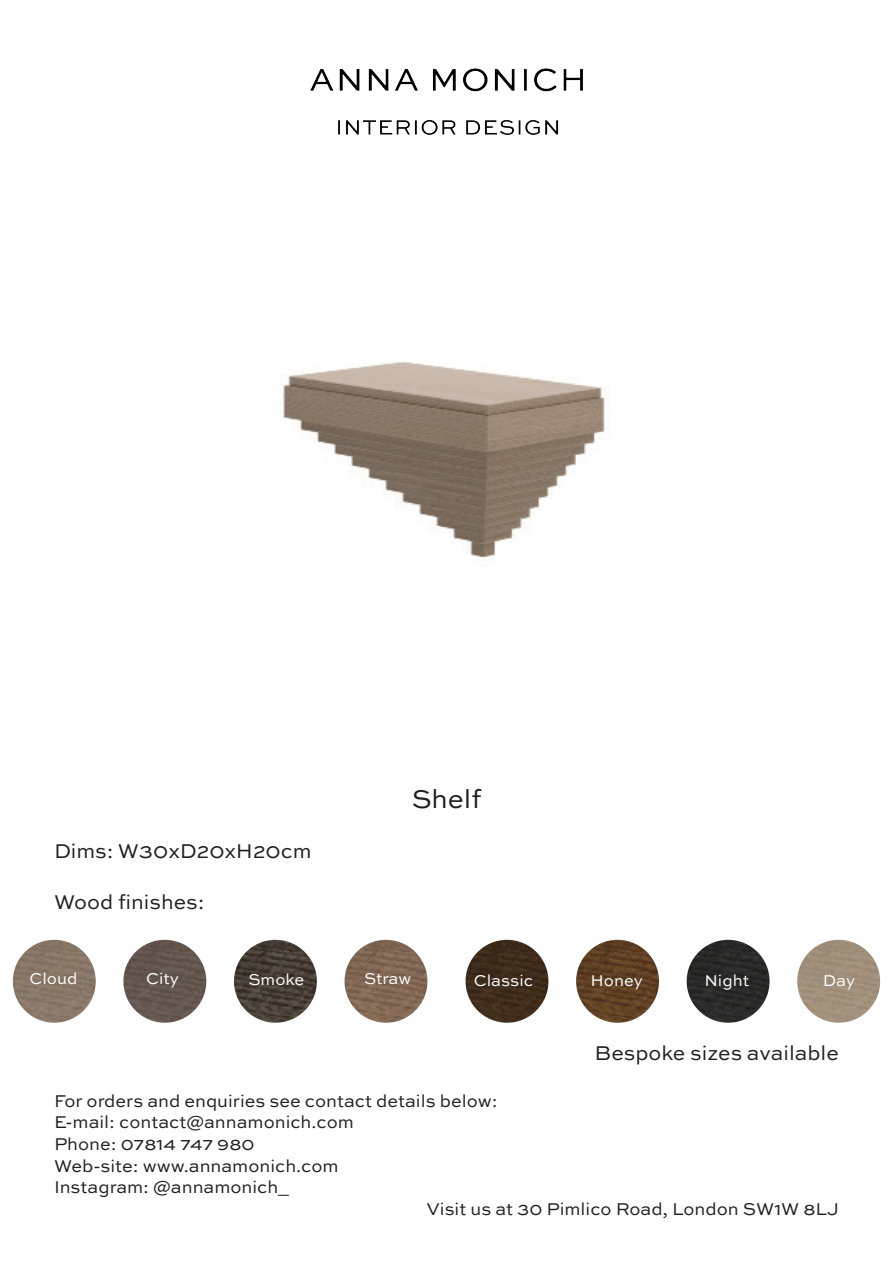
<style>
.page{position:relative;width:893px;height:1263px;background:#fff}
.page>*{position:absolute;margin:0;border:0;box-sizing:border-box;transform-origin:0 0}
.t1{font:27px "Sweet Sans Pro";color:#231f20}
.t2{font:21px "Sweet Sans Pro";color:#231f20}
.t3{font:18px "Sweet Sans Pro";color:#231f20}
.t4{font:16.5px "Sweet Sans Pro";color:#fff}
</style>
<div class="page">
<img style="left:310px;top:68px;width:273px;height:67px">
<img style="left:281px;top:362px;width:327px;height:197px">
<img style="left:13px;top:940px;width:83px;height:83px;border-radius:41px">
<img style="left:123px;top:940px;width:83px;height:83px;border-radius:41px">
<img style="left:234px;top:940px;width:83px;height:83px;border-radius:41px">
<img style="left:344px;top:940px;width:83px;height:83px;border-radius:41px">
<img style="left:466px;top:940px;width:82px;height:83px;border-radius:41px">
<img style="left:576px;top:940px;width:83px;height:83px;border-radius:41px">
<img style="left:687px;top:940px;width:83px;height:83px;border-radius:41px">
<div style="left:797px;top:940px;width:83px;height:83px;background:#a0907b;border-radius:41px"></div>
<p class="t2" style="left:54px;top:836px;width:259px">Dims: W30xD20xH20cm</p>
<p class="t2" style="left:54px;top:887px;width:152px">Wood finishes:</p>
<h1 class="t1" style="left:412px;top:779px;width:71px">Shelf</h1>
<p class="t4" style="left:29px;top:967px;width:49px">Cloud</p>
<p class="t4" style="left:146px;top:967px;width:34px">City</p>
<p class="t4" style="left:248px;top:968px;width:57px">Smoke</p>
<p class="t4" style="left:364px;top:967px;width:49px">Straw</p>
<p class="t4" style="left:474px;top:969px;width:61px">Classic</p>
<p class="t4" style="left:591px;top:969px;width:54px">Honey</p>
<p class="t4" style="left:704px;top:968px;width:46px">Night</p>
<p class="t4" style="left:823px;top:968px;width:34px">Day</p>
<p class="t2" style="left:594px;top:1038px;width:246px">Bespoke sizes available</p>
<p class="t3" style="left:54px;top:1088px;width:445px">For orders and enquiries see contact details below:</p>
<p class="t3" style="left:54px;top:1109px;width:301px">E-mail: contact@annamonich.com</p>
<p class="t3" style="left:54px;top:1131px;width:202px">Phone: 07814 747 980</p>
<p class="t3" style="left:54px;top:1153px;width:286px">Web-site: www.annamonich.com</p>
<p class="t3" style="left:54px;top:1174px;width:237px">Instagram: @annamonich_</p>
<p class="t3" style="left:426px;top:1196px;width:414px">Visit us at 30 Pimlico Road, London SW1W 8LJ</p>
</div>
